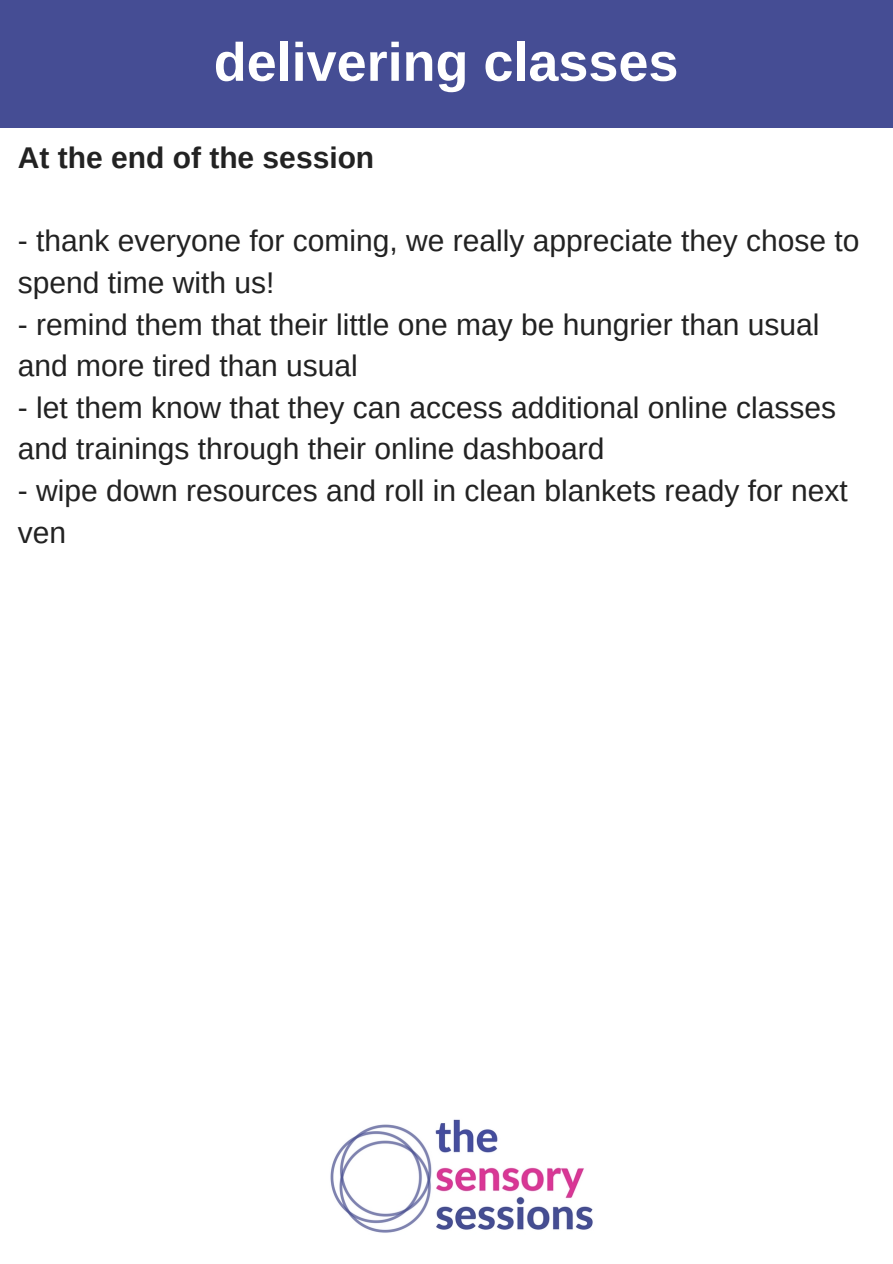
<style>
.page{position:relative;width:893px;height:1264px;background:#fff}
.page>*{position:absolute;margin:0;border:0;box-sizing:border-box;transform-origin:0 0}
.t1{font:700 54px "Arimo";color:#fff}
.t2{font:30px/41.5px "Arimo";color:#222}
.t3{font:700 30px "Arimo";color:#222}
</style>
<div class="page">
<img style="left:330px;top:1119px;width:263px;height:114px">
<div style="left:0;top:0;width:892px;height:127px;background:#454d94"></div>
<p class="t1" style="left:214px;top:32px;width:466px">delivering classes</p>
<p class="t3" style="left:18px;top:141px;width:358px">At the end of the session</p>
<p class="t2" style="left:18px;top:220px;width:843px">- thank everyone for coming, we really appreciate they chose to spend time with us!</p>
<p class="t2" style="left:18px;top:303px;width:803px">- remind them that their little one may be hungrier than usual and more tired than usual</p>
<p class="t2" style="left:18px;top:386px;width:819px">- let them know that they can access additional online classes and trainings through their online dashboard</p>
<p class="t2" style="left:18px;top:470px;width:831px">- wipe down resources and roll in clean blankets ready for next ven</p>
</div>
